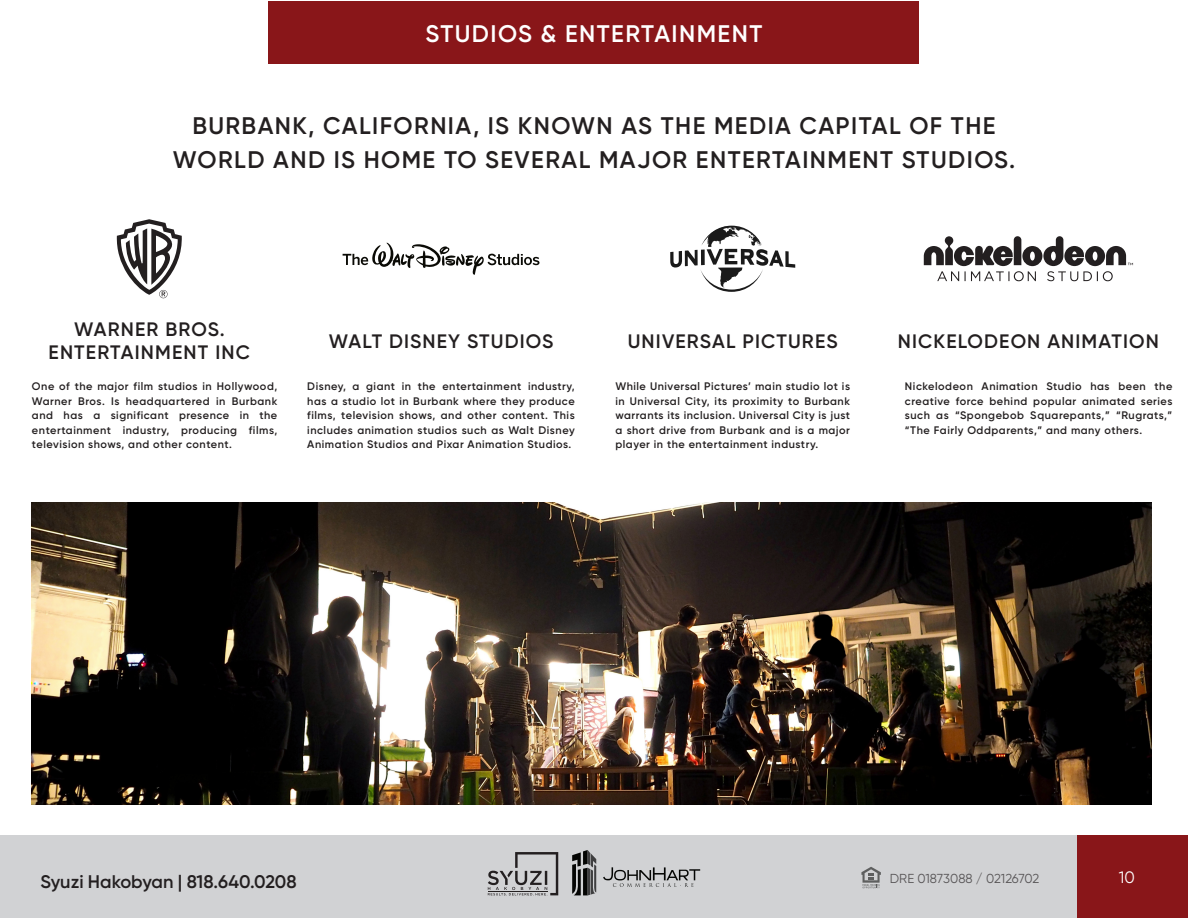
<style>
.page{position:relative;width:1188px;height:918px;background:#fff}
.page>*{position:absolute;margin:0;border:0;box-sizing:border-box;transform-origin:0 0}
.t1{font:600 24px/34.5px "Gilroy";letter-spacing:.06em;color:#231f20;text-align:center}
.t2{font:600 24px "Gilroy";letter-spacing:.06em;color:#fff}
.t3{font:600 19.5px/23.4px "Gilroy";letter-spacing:.06em;color:#231f20;text-align:center}
.t4{font:600 18.3px "Gilroy";color:#231f20}
.t5{font:16.5px "Gilroy";color:#fff}
.t6{font:13.05px "Gilroy";color:#231f20}
.t7{font:600 10.95px/14.5px "Gilroy";letter-spacing:.05em;color:#231f20;text-align:justify}
</style>
<div class="page">
<div style="left:1076px;top:836px;width:112px;height:82px;background:#891619"></div>
<div style="left:0;top:836px;width:1076px;height:82px;background:#d1d2d4"></div>
<svg style="left:488px;top:852px;width:70px;height:43px"></svg>
<svg style="left:572px;top:850px;width:24px;height:45px"></svg>
<svg style="left:603px;top:867px;width:97px;height:20px"></svg>
<svg style="left:861px;top:867px;width:20px;height:21px"></svg>
<div style="left:269px;top:1px;width:650px;height:63px;background:#891619"></div>
<svg style="left:116px;top:219px;width:66px;height:79px"></svg>
<svg style="left:343px;top:243px;width:196px;height:32px"></svg>
<svg style="left:670px;top:226px;width:125px;height:66px"></svg>
<svg style="left:924px;top:236px;width:209px;height:45px"></svg>
<img style="left:32px;top:502px;width:1119px;height:303px">
<p class="t2" style="left:426px;top:19px;width:338px">STUDIOS &amp; ENTERTAINMENT</p>
<p class="t1" style="left:173px;top:108px;width:844px">BURBANK, CALIFORNIA, IS KNOWN AS THE MEDIA CAPITAL OF THE<br>WORLD AND IS HOME TO SEVERAL MAJOR ENTERTAINMENT STUDIOS.</p>
<p class="t3" style="left:49px;top:317px;width:203px">WARNER BROS.<br>ENTERTAINMENT INC</p>
<p class="t3" style="left:329px;top:329px;width:226px">WALT DISNEY STUDIOS</p>
<p class="t3" style="left:628px;top:329px;width:212px">UNIVERSAL PICTURES</p>
<p class="t3" style="left:898px;top:329px;width:263px">NICKELODEON ANIMATION</p>
<p class="t7" style="left:32px;top:379px;width:247px">One of the major film studios in Hollywood, Warner Bros. Is headquartered in Burbank and has a significant presence in the entertainment industry, producing films, television shows, and other content.</p>
<p class="t7" style="left:615px;top:379px;width:236px">While Universal Pictures’ main studio lot is in Universal City, its proximity to Burbank warrants its inclusion. Universal City is just a short drive from Burbank and is a major player in the entertainment industry.</p>
<p class="t7" style="left:307px;top:379px;width:269px">Disney, a giant in the entertainment industry, has a studio lot in Burbank where they produce films, television shows, and other content. This includes animation studios such as Walt Disney Animation Studios and Pixar Animation Studios.</p>
<p class="t7" style="left:905px;top:379px;width:269px">Nickelodeon Animation Studio has been the creative force behind popular animated series such as “Spongebob Squarepants,” “Rugrats,” “The Fairly Oddparents,” and many others.</p>
<h3 class="t4" style="left:40px;top:871px;width:258px">Syuzi Hakobyan | 818.640.0208</h3>
<p class="t6" style="left:890px;top:870px;width:151px">DRE 01873088 / 02126702</p>
<h3 class="t5" style="left:1119px;top:868px;width:18px">10</h3>
</div>
